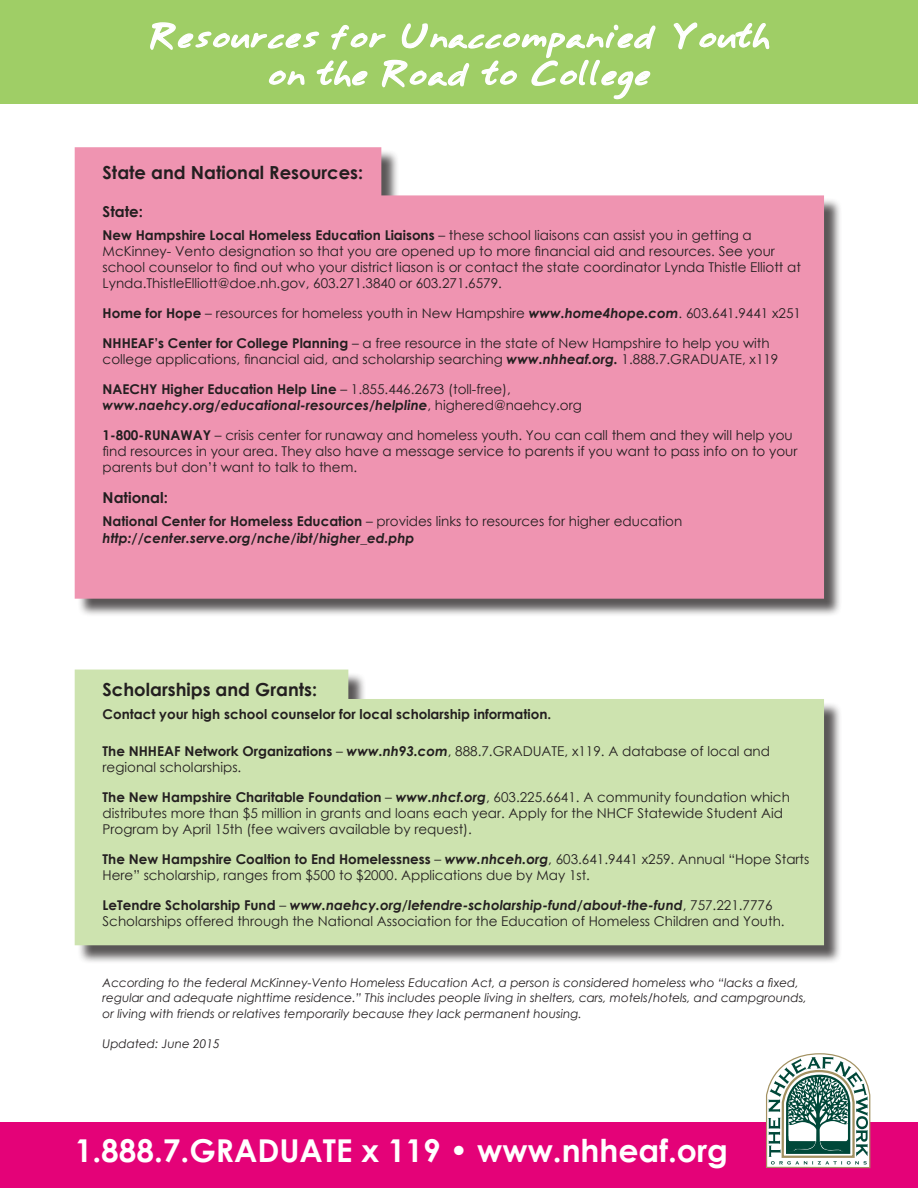
<style>
.page{position:relative;width:918px;height:1188px;background:#fff}
.page>*{position:absolute;margin:0;border:0;box-sizing:border-box;transform-origin:0 0}
.t1{font:700 31.5px "Century Gothic";color:#fff}
.t2{font:28.5px/37.5px "Annifont";color:#fff;text-align:center}
.t3{font:700 18px "Century Gothic";color:#231f20}
.t4{font:700 15px "Century Gothic";color:#231f20}
.t5{font:13.5px/16.2px "Century Gothic";color:#231f20}
.t6{font:italic 700 13.5px/16.2px "Century Gothic";color:#231f20}
.t7{font:700 13.5px "Century Gothic";color:#231f20}
.t8{font:italic 12px/14.4px "Century Gothic";color:#231f20}
.s1{font-weight:700}
.s2{font-weight:700;font-style:italic}
.s3{font-weight:400;font-style:normal}
.s4{font-style:normal}
</style>
<div class="page">
<div style="left:77px;top:672px;width:766px;height:292px;background:#231f20;opacity:.75"></div>
<div style="left:75px;top:670px;width:749px;height:275px;background:#cde3af"></div>
<div style="left:77px;top:149px;width:766px;height:469px;background:#231f20;opacity:.75"></div>
<div style="left:75px;top:147px;width:749px;height:452px;background:#ef94b1"></div>
<div style="left:0;top:0;width:918px;height:104px;background:#9fce66"></div>
<div style="left:0;top:1122px;width:918px;height:66px;background:#e40278"></div>
<svg style="left:766px;top:1053px;width:105px;height:115px"></svg>
<svg style="left:673px;top:22px;width:97px;height:28px"></svg>
<svg style="left:150px;top:22px;width:506px;height:78px"></svg>
<h2 class="t2" style="left:149px;top:18px;width:622px">Resources for Unaccompanied Youth on the Road to College</h2>
<h3 class="t3" style="left:103px;top:158px;width:262px">State and National Resources:</h3>
<p class="t4" style="left:103px;top:200px;width:42px">State:</p>
<p class="t5" style="left:103px;top:227px;width:700px"><span class="s1">New Hampshire Local Homeless Education Liaisons</span> – these school liaisons can assist you in getting a McKinney- Vento designation so that you are opened up to more financial aid and resources. See your school counselor to find out who your district liason is or contact the state coordinator Lynda Thistle Elliott at Lynda.ThistleElliott@doe.nh.gov, 603.271.3840 or 603.271.6579.</p>
<p class="t5" style="left:103px;top:298px;width:700px;line-height:29.7px"><span class="s1">Home for Hope</span> – resources for homeless youth in New Hampshire <span class="s2">www.home4hope.com</span>. 603.641.9441 x251<br><span class="s1">NHHEAF’s Center for College Planning</span> – a free resource in the state of New Hampshire to help you with</p>
<p class="t5" style="left:103px;top:344px;width:677px;line-height:29.7px">college applications, financial aid, and scholarship searching <span class="s2">www.nhheaf.org.</span> 1.888.7.GRADUATE, x119<br><span class="s1">NAECHY Higher Education Help Line</span> – 1.855.446.2673 (toll-free),</p>
<p class="t6" style="left:103px;top:396px;width:481px">www.naehcy.org/educational-resources/helpline<span class="s3">, highered@naehcy.org</span></p>
<p class="t5" style="left:103px;top:426px;width:696px"><span class="s1">1-800-RUNAWAY</span> – crisis center for runaway and homeless youth. You can call them and they will help you find resources in your area. They also have a message service to parents if you want to pass info on to your parents but don’t want to talk to them.</p>
<p class="t4" style="left:103px;top:487px;width:67px">National:</p>
<p class="t6" style="left:103px;top:513px;width:581px"><span class="s4">National Center for Homeless Education</span> <span class="s3">– provides links to resources for higher education </span>http://center.serve.org/nche/ibt/higher_ed.php</p>
<h3 class="t3" style="left:103px;top:676px;width:216px">Scholarships and Grants:</h3>
<p class="t7" style="left:103px;top:704px;width:450px">Contact your high school counselor for local scholarship information.</p>
<p class="t5" style="left:103px;top:742px;width:669px"><span class="s1">The NHHEAF Network Organizations</span> – <span class="s2">www.nh93.com</span>, 888.7.GRADUATE, x119. A database of local and regional scholarships.</p>
<p class="t5" style="left:103px;top:788px;width:689px"><span class="s1">The New Hampshire Charitable Foundation</span> – <span class="s2">www.nhcf.org</span>, 603.225.6641. A community foundation which distributes more than $5 million in grants and loans each year. Apply for the NHCF Statewide Student Aid<br>Program by April 15th (fee waivers available by request).</p>
<p class="t5" style="left:103px;top:850px;width:708px"><span class="s1">The New Hampshire Coaltion to End Homelessness</span> – <span class="s2">www.nhceh.org</span>, 603.641.9441 x259. Annual “Hope Starts<br>Here” scholarship, ranges from $500 to $2000. Applications due by May 1st.</p>
<p class="t5" style="left:103px;top:896px;width:684px"><span class="s1">LeTendre Scholarship Fund</span> – <span class="s2">www.naehcy.org/letendre-scholarship-fund/about-the-fund</span>, 757.221.7776<br>Scholarships offered through the National Association for the Education of Homeless Children and Youth.</p>
<p class="t8" style="left:103px;top:976px;width:706px">According to the federal McKinney-Vento Homeless Education Act, a person is considered homeless who “lacks a fixed, regular and adequate nighttime residence.” This includes people living in shelters, cars, motels/hotels, and campgrounds,</p>
<p class="t8" style="left:103px;top:1006px;width:481px">or living with friends or relatives temporarily because they lack permanent housing.</p>
<p class="t8" style="left:103px;top:1036px;width:119px">Updated: June 2015</p>
<h1 class="t1" style="left:75px;top:1126px;width:655px">1.888.7.GRADUATE x 119 • www.nhheaf.org</h1>
</div>
